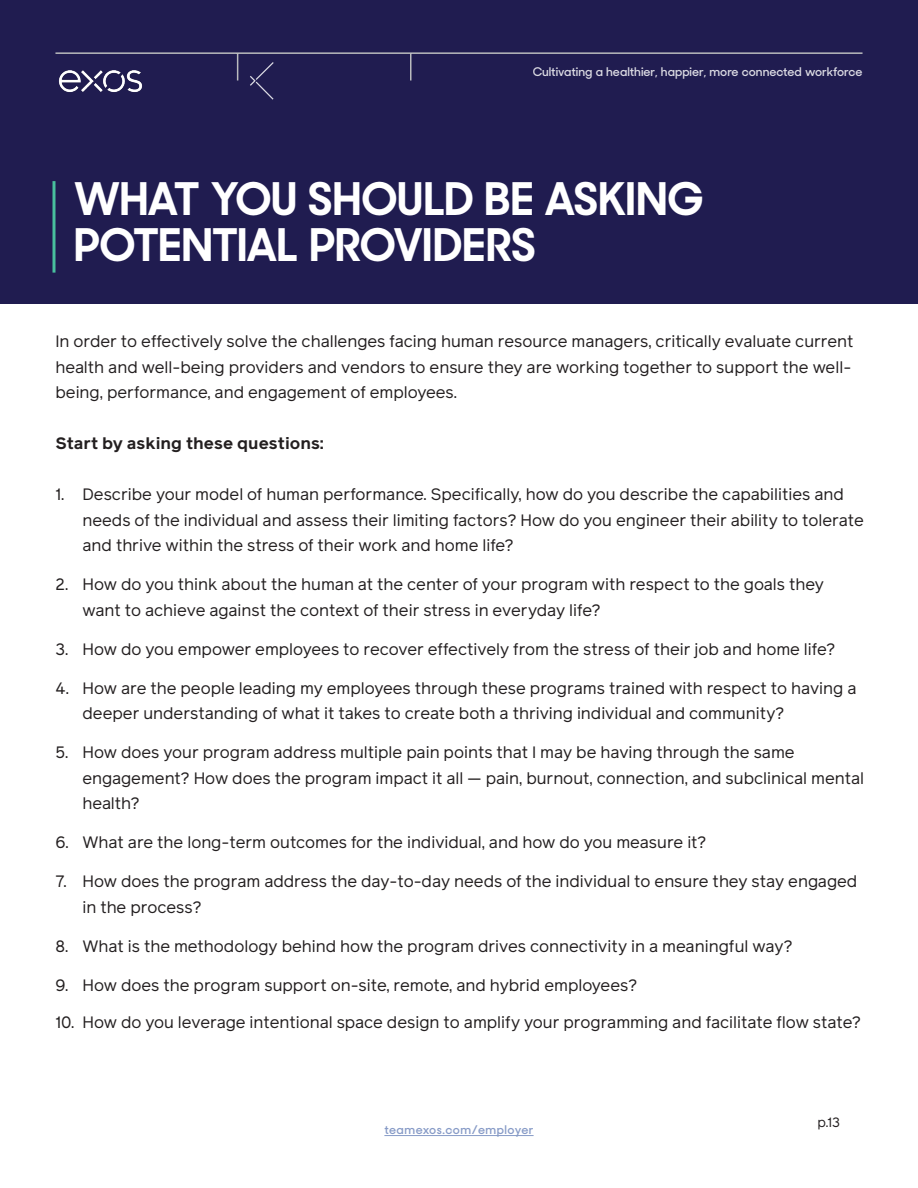
<style>
.page{position:relative;width:918px;height:1188px;background:#fff}
.page>*{position:absolute;margin:0;border:0;box-sizing:border-box;transform-origin:0 0}
.Paragraph_Style_1{font:700 45px/46.5px "Sharp Sans Display No 2";letter-spacing:-.01em;color:#fff}
.t1{font:16.5px/25.5px "Reader Pro";color:#231f20}
.t2{font:700 16.5px "Reader Pro";color:#231f20}
.t3{font:13.5px "Reader Pro";color:#231f20}
.t4{font:600 12px "Sharp Sans Display No 2";color:#fff}
.t5{font:600 12px "Sharp Sans Display No 2";letter-spacing:.04em;color:#879bc7}
</style>
<div class="page">
<div style="left:0;top:0;width:918px;height:304px;background:#201c50"></div>
<hr style="left:384px;top:1135px;width:150px;height:1px;background:#879bc7">
<hr style="left:55px;top:52px;width:808px;height:2px;background:#babbbe">
<hr style="left:410px;top:53px;width:2px;height:28px;background:#babbbe">
<svg style="left:237px;top:54px;width:1px;height:27px"></svg>
<svg style="left:250px;top:62px;width:24px;height:38px"></svg>
<img style="left:55px;top:52px;width:108px;height:40px">
<svg style="left:52px;top:181px;width:4px;height:92px"></svg>
<p class="t4" style="left:533px;top:61px;width:331px">Cultivating a healthier, happier, more connected workforce</p>
<p class="Paragraph_Style_1" style="left:74px;top:170px;width:631px">WHAT YOU SHOULD BE ASKING<br>POTENTIAL PROVIDERS</p>
<p class="t1" style="left:55px;top:329px;width:800px">In order to effectively solve the challenges facing human resource managers, critically evaluate current health and well-being providers and vendors to ensure they are working together to support the well&shy;being, performance, and engagement of employees.</p>
<p class="t2" style="left:55px;top:432px;width:270px">Start by asking these questions:</p>
<p class="t1" style="left:82px;top:482px;width:783px;text-indent:-27px">1. Describe your model of human performance. Specifically, how do you describe the capabilities and needs of the individual and assess their limiting factors? How do you engineer their ability to tolerate and thrive within the stress of their work and home life?</p>
<p class="t1" style="left:82px;top:572px;width:743px;text-indent:-27px">2. How do you think about the human at the center of your program with respect to the goals they want to achieve against the context of their stress in everyday life?</p>
<p class="t1" style="left:55px;top:636px;width:781px">3. How do you empower employees to recover effectively from the stress of their job and home life?</p>
<p class="t1" style="left:82px;top:675px;width:776px;text-indent:-27px">4. How are the people leading my employees through these programs trained with respect to having a deeper understanding of what it takes to create both a thriving individual and community?</p>
<p class="t1" style="left:82px;top:740px;width:783px;text-indent:-27px">5. How does your program address multiple pain points that I may be having through the same engagement? How does the program impact it all — pain, burnout, connection, and subclinical mental health?</p>
<p class="t1" style="left:55px;top:830px;width:652px">6. What are the long-term outcomes for the individual, and how do you measure it?</p>
<p class="t1" style="left:82px;top:869px;width:776px;text-indent:-27px">7. How does the program address the day-to-day needs of the individual to ensure they stay engaged in the process?</p>
<p class="t1" style="left:55px;top:933px;width:738px">8. What is the methodology behind how the program drives connectivity in a meaningful way?</p>
<p class="t1" style="left:55px;top:972px;width:583px">9. How does the program support on-site, remote, and hybrid employees?</p>
<p class="t1" style="left:55px;top:1010px;width:807px">10. How do you leverage intentional space design to amplify your programming and facilitate flow state?</p>
<p class="t5" style="left:384px;top:1120px;width:151px">teamexos.com/employer</p>
<p class="t3" style="left:818px;top:1114px;width:24px">p.13</p>
</div>
